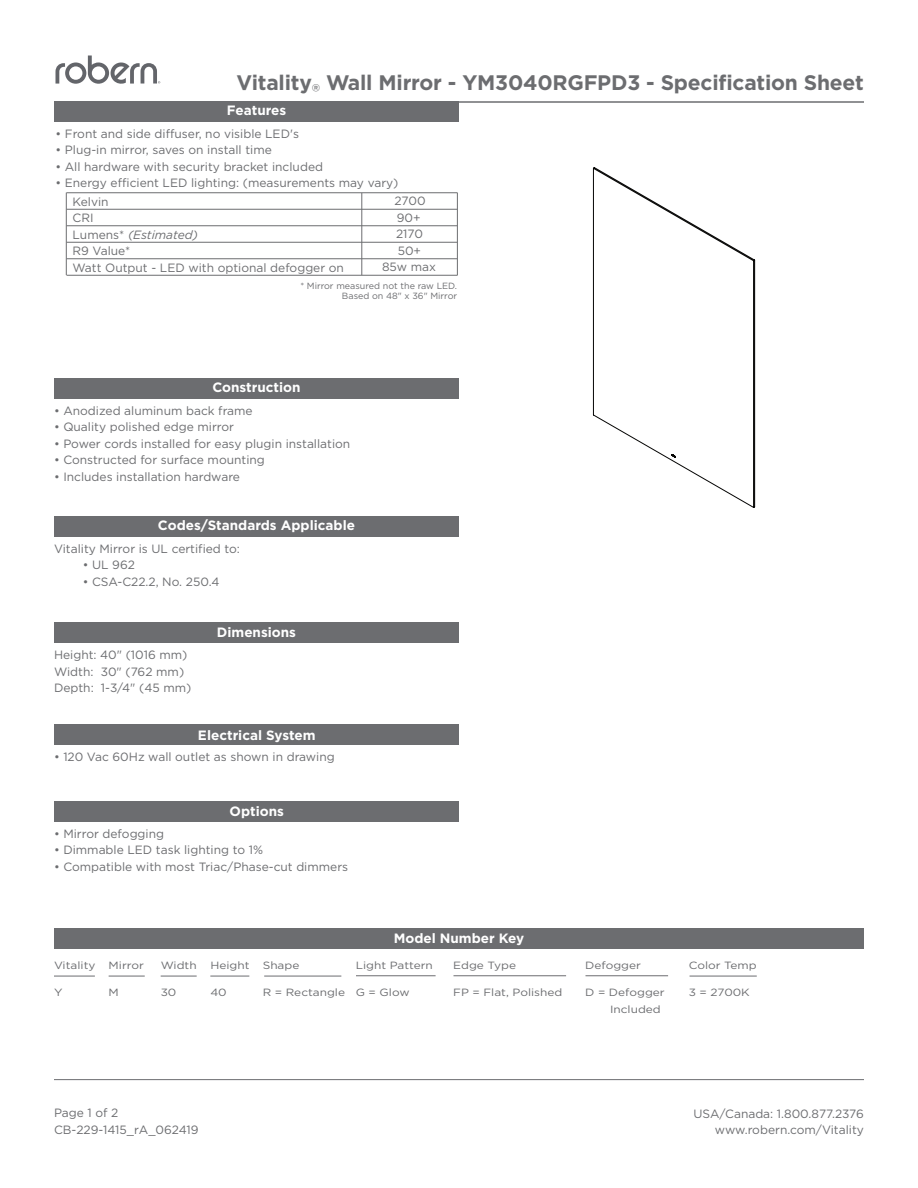
<style>
.page{position:relative;width:918px;height:1188px;background:#fff}
.page>*{position:absolute;margin:0;border:0;box-sizing:border-box;transform-origin:0 0}
.t1{font:700 21px "Gotham";letter-spacing:-.01em;color:#6c6d70}
.t2{font:700 13.5px "Gotham";color:#fff}
.Spec_Sheet{font:12px "Gotham";color:#6c6d70}
.dimensions{font:12px "Gotham";color:#6c6d70}
.Spec_Sheet-2{font:italic 12px "Gotham";color:#6c6d70}
.t3{font:10.5px "Gotham";color:#6c6d70;scale:1.13 1}
.Spec_Sheet-3{font:9px "Gotham";color:#6c6d70}
.s1{font-weight:400}
.s2{font-style:normal}
</style>
<div class="page">
<hr style="left:54px;top:1079px;width:810px;height:1px;background:#6c6d70">
<div style="left:54px;top:101px;width:405px;height:21px;background:#6c6d70"></div>
<div style="left:54px;top:378px;width:405px;height:20px;background:#6c6d70"></div>
<div style="left:54px;top:622px;width:405px;height:21px;background:#6c6d70"></div>
<div style="left:54px;top:516px;width:405px;height:20px;background:#6c6d70"></div>
<hr style="left:54px;top:101px;width:810px;height:2px;background:#6c6d70">
<div style="left:54px;top:928px;width:810px;height:21px;background:#6c6d70"></div>
<hr style="left:109px;top:976px;width:36px;height:1px;background:#6c6d70">
<hr style="left:54px;top:976px;width:41px;height:1px;background:#6c6d70">
<hr style="left:585px;top:975px;width:83px;height:1px;background:#6c6d70">
<hr style="left:453px;top:975px;width:113px;height:1px;background:#6c6d70">
<svg style="left:56px;top:56px;width:104px;height:28px"></svg>
<div style="left:54px;top:724px;width:405px;height:21px;background:#6c6d70"></div>
<div style="left:54px;top:801px;width:405px;height:20px;background:#6c6d70"></div>
<hr style="left:161px;top:976px;width:36px;height:1px;background:#6c6d70">
<hr style="left:210px;top:976px;width:39px;height:1px;background:#6c6d70">
<hr style="left:67px;top:209px;width:390px;height:1px;background:#6c6d70">
<hr style="left:67px;top:193px;width:390px;height:1px;background:#6c6d70">
<hr style="left:67px;top:226px;width:390px;height:1px;background:#6c6d70">
<hr style="left:67px;top:242px;width:390px;height:1px;background:#6c6d70">
<hr style="left:67px;top:259px;width:390px;height:1px;background:#6c6d70">
<hr style="left:67px;top:275px;width:390px;height:1px;background:#6c6d70">
<hr style="left:66px;top:193px;width:1px;height:82px;background:#6c6d70">
<hr style="left:362px;top:193px;width:1px;height:82px;background:#6c6d70">
<hr style="left:457px;top:193px;width:1px;height:82px;background:#6c6d70">
<hr style="left:356px;top:975px;width:80px;height:1px;background:#6c6d70">
<hr style="left:264px;top:976px;width:77px;height:1px;background:#6c6d70">
<svg style="left:593px;top:167px;width:162px;height:341px"></svg>
<hr style="left:690px;top:976px;width:67px;height:1px;background:#6c6d70">
<p class="t1" style="left:237px;top:68px;width:629px">Vitality<span class="s1">®</span> Wall Mirror - YM3040RGFPD3 - Specification Sheet</p>
<p class="t2" style="left:227px;top:102px;width:61px">Features</p>
<p class="Spec_Sheet" style="left:56px;top:126px;width:245px">• Front and side diffuser, no visible LED's</p>
<p class="Spec_Sheet" style="left:56px;top:142px;width:218px">• Plug-in mirror, saves on install time</p>
<p class="Spec_Sheet" style="left:56px;top:159px;width:269px">• All hardware with security bracket included</p>
<p class="Spec_Sheet" style="left:56px;top:175px;width:345px">• Energy efficient LED lighting: (measurements may vary)</p>
<p class="Spec_Sheet" style="left:394px;top:193px;width:33px">2700</p>
<p class="Spec_Sheet" style="left:396px;top:226px;width:28px">2170</p>
<p class="Spec_Sheet" style="left:73px;top:194px;width:38px">Kelvin</p>
<p class="Spec_Sheet" style="left:73px;top:210px;width:23px">CRI</p>
<p class="Spec_Sheet-2" style="left:73px;top:227px;width:127px"><span class="s2">Lumens*</span> (Estimated)</p>
<p class="Spec_Sheet" style="left:73px;top:243px;width:59px">R9 Value*</p>
<p class="Spec_Sheet" style="left:73px;top:260px;width:273px">Watt Output - LED with optional defogger on</p>
<p class="Spec_Sheet-3" style="left:300px;top:280px;width:158px">* Mirror measured not the raw LED.</p>
<p class="Spec_Sheet-3" style="left:342px;top:290px;width:117px">Based on 48" x 36" Mirror</p>
<p class="Spec_Sheet" style="left:397px;top:210px;width:25px">90+</p>
<p class="Spec_Sheet" style="left:398px;top:243px;width:25px">50+</p>
<p class="Spec_Sheet" style="left:382px;top:259px;width:56px">85w max</p>
<p class="t2" style="left:212px;top:378px;width:90px">Construction</p>
<p class="Spec_Sheet" style="left:54px;top:403px;width:200px">• Anodized aluminum back frame</p>
<p class="Spec_Sheet" style="left:54px;top:419px;width:182px">• Quality polished edge mirror</p>
<p class="Spec_Sheet" style="left:54px;top:436px;width:298px">• Power cords installed for easy plugin installation</p>
<p class="Spec_Sheet" style="left:54px;top:452px;width:212px">• Constructed for surface mounting</p>
<p class="Spec_Sheet" style="left:54px;top:469px;width:188px">• Includes installation hardware</p>
<p class="t2" style="left:158px;top:516px;width:199px">Codes/Standards Applicable</p>
<p class="Spec_Sheet" style="left:54px;top:541px;width:188px">Vitality Mirror is UL certified to:</p>
<p class="Spec_Sheet" style="left:83px;top:557px;width:54px">• UL 962</p>
<p class="Spec_Sheet" style="left:83px;top:574px;width:138px">• CSA-C22.2, No. 250.4</p>
<p class="dimensions" style="left:54px;top:647px;width:135px">Height: 40" (1016 mm)</p>
<p class="dimensions" style="left:54px;top:664px;width:132px">Width: 30" (762 mm)</p>
<p class="dimensions" style="left:54px;top:680px;width:139px">Depth: 1-3/4" (45 mm)</p>
<p class="t2" style="left:217px;top:623px;width:81px">Dimensions</p>
<p class="t2" style="left:198px;top:726px;width:119px">Electrical System</p>
<p class="Spec_Sheet" style="left:54px;top:749px;width:282px">• 120 Vac 60Hz wall outlet as shown in drawing</p>
<p class="t2" style="left:230px;top:803px;width:56px">Options</p>
<p class="Spec_Sheet" style="left:54px;top:826px;width:112px">• Mirror defogging</p>
<p class="Spec_Sheet" style="left:54px;top:842px;width:211px">• Dimmable LED task lighting to 1%</p>
<p class="Spec_Sheet" style="left:54px;top:859px;width:296px">• Compatible with most Triac/Phase-cut dimmers</p>
<p class="t2" style="left:394px;top:929px;width:132px">Model Number Key</p>
<p class="t3" style="left:54px;top:959px;width:38px">Vitality</p>
<p class="t3" style="left:54px;top:986px;width:9px">Y</p>
<p class="t3" style="left:109px;top:959px;width:33px">Mirror</p>
<p class="t3" style="left:109px;top:986px;width:11px">M</p>
<p class="t3" style="left:161px;top:959px;width:33px">Width</p>
<p class="t3" style="left:161px;top:986px;width:15px">30</p>
<p class="t3" style="left:210px;top:959px;width:36px">Height</p>
<p class="t3" style="left:210px;top:986px;width:16px">40</p>
<p class="t3" style="left:263px;top:959px;width:34px">Shape</p>
<p class="t3" style="left:263px;top:986px;width:74px">R = Rectangle</p>
<p class="t3" style="left:356px;top:959px;width:70px">Light Pattern</p>
<p class="t3" style="left:356px;top:986px;width:49px">G = Glow</p>
<p class="t3" style="left:453px;top:959px;width:57px">Edge Type</p>
<p class="t3" style="left:453px;top:986px;width:98px">FP = Flat, Polished</p>
<p class="t3" style="left:585px;top:959px;width:51px">Defogger</p>
<p class="t3" style="left:585px;top:986px;width:72px">D = Defogger</p>
<p class="t3" style="left:610px;top:1003px;width:46px">Included</p>
<p class="t3" style="left:689px;top:959px;width:62px">Color Temp</p>
<p class="t3" style="left:689px;top:986px;width:56px">3 = 2700K</p>
<p class="dimensions" style="left:54px;top:1106px;width:66px">Page 1 of 2</p>
<p class="dimensions" style="left:54px;top:1122px;width:146px">CB-229-1415_rA_062419</p>
<p class="dimensions" style="left:694px;top:1106px;width:172px">USA/Canada: 1.800.877.2376</p>
<p class="dimensions" style="left:715px;top:1122px;width:151px">www.robern.com/Vitality</p>
</div>
